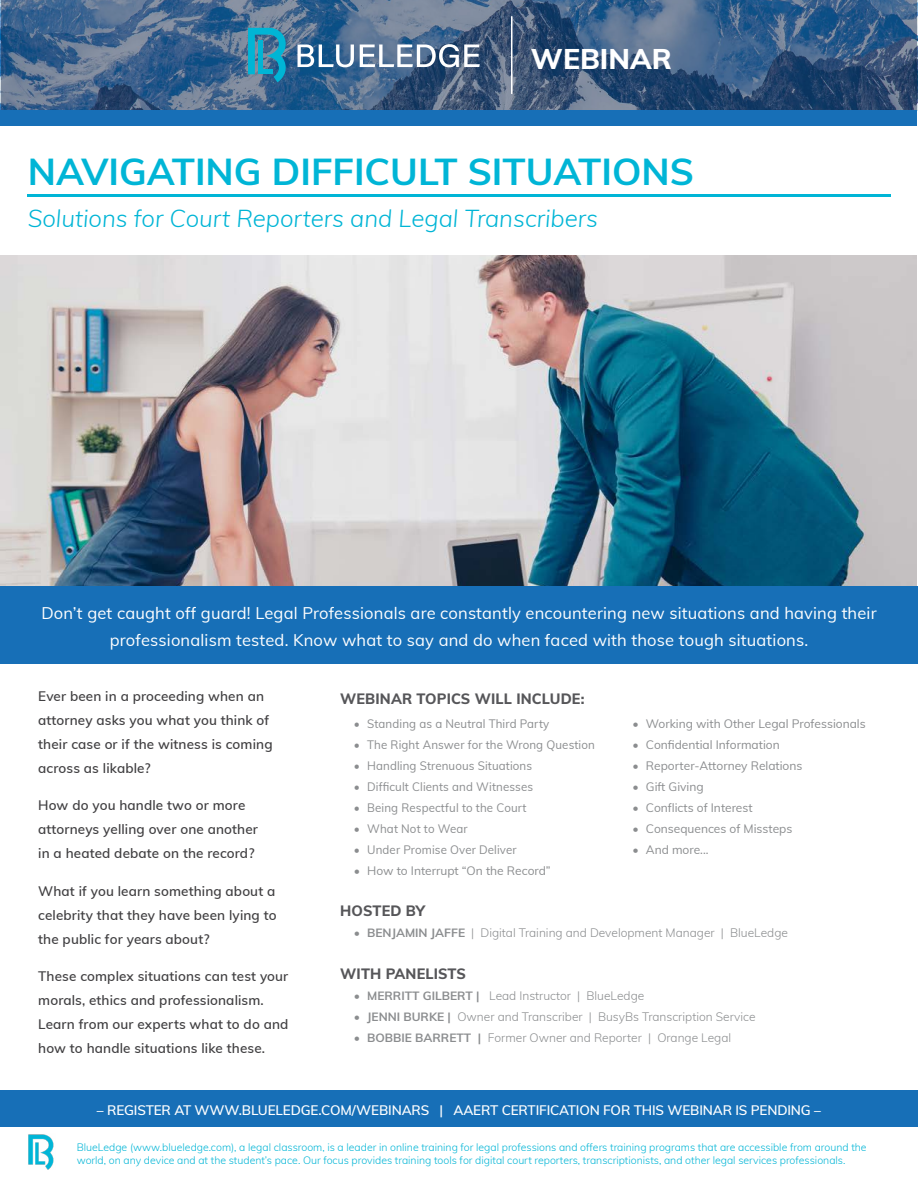
<style>
.page{position:relative;width:918px;height:1188px;background:#fff}
.page>*{position:absolute;margin:0;border:0;box-sizing:border-box;transform-origin:0 0}
.t1{font:700 37.5px "Muli";color:#00b5d6}
.t2{font:800 28.5px "Muli";color:#fff}
.t3{font:italic 300 24px "Muli";color:#00b5d6}
.t4{font:16.5px/27px "Muli";letter-spacing:.01em;color:#fff;text-align:center}
.t5{font:800 15px "Muli";letter-spacing:.01em;color:#565659;scale:.96 1}
.t6{font:600 13.5px/24px "Muli";letter-spacing:.01em;color:#414042}
.t7{font:600 13.5px "Muli";letter-spacing:-.01em;color:#fff}
.t8{font:300 12px "Muli";color:#8b8d8f}
.t9{font:12px "Muli";color:#8b8d8f;scale:.96 1}
.t10{font:12px "Muli";color:#8b8d8f}
.t11{font:300 10.5px/12.6px "Muli";color:#00b5d6}
.s1{font-weight:700}
</style>
<div class="page">
<svg style="left:1px;top:0;width:916px;height:110px;background:#416186"></svg>
<div style="left:0;top:111px;width:917px;height:15px;background:#176fb7"></div>
<svg style="left:248px;top:28px;width:38px;height:54px;background:#2894b4"></svg>
<svg style="left:298px;top:45px;width:56px;height:22px"></svg>
<svg style="left:360px;top:44px;width:120px;height:23px"></svg>
<hr style="left:511px;top:16px;width:1px;height:78px;background:#fff">
<hr style="left:28px;top:195px;width:863px;height:2px;background:#00b5d6">
<img style="left:28px;top:1134px;width:26px;height:36px">
<img style="left:0;top:255px;width:917px;height:332px">
<div style="left:0;top:587px;width:918px;height:77px;background:#176fb7"></div>
<div style="left:0;top:1091px;width:918px;height:36px;background:#176fb7"></div>
<h2 class="t2" style="left:531px;top:38px;width:142px">WEBINAR</h2>
<h1 class="t1" style="left:28px;top:144px;width:668px">NAVIGATING DIFFICULT SITUATIONS</h1>
<h3 class="t3" style="left:28px;top:201px;width:572px">Solutions for Court Reporters and Legal Transcribers</h3>
<p class="t4" style="left:41px;top:599px;width:837px">Don’t get caught off guard! Legal Professionals are constantly encountering new situations and having their professionalism tested. Know what to say and do when faced with those tough situations.</p>
<p class="t6" style="left:38px;top:683px;width:236px">Ever been in a proceeding when an attorney asks you what you think of their case or if the witness is coming across as likable?</p>
<p class="t6" style="left:38px;top:793px;width:221px">How do you handle two or more attorneys yelling over one another in a heated debate on the record?</p>
<p class="t6" style="left:38px;top:878px;width:240px;text-align:justify">What if you learn something about a celebrity that they have been lying to the public for years about?</p>
<p class="t6" style="left:38px;top:964px;width:252px">These complex situations can test your morals, ethics and professionalism.<br>Learn from our experts what to do and how to handle situations like these.</p>
<p class="t5" style="left:340px;top:687px;width:256px">WEBINAR TOPICS WILL INCLUDE:</p>
<p class="t9" style="left:354px;top:715px;width:205px">• Standing as a Neutral Third Party</p>
<p class="t9" style="left:354px;top:736px;width:253px">• The Right Answer for the Wrong Question</p>
<p class="t9" style="left:354px;top:757px;width:187px">• Handling Strenuous Situations</p>
<p class="t9" style="left:354px;top:778px;width:188px">• Difficult Clients and Witnesses</p>
<p class="t9" style="left:354px;top:799px;width:182px">• Being Respectful to the Court</p>
<p class="t9" style="left:354px;top:820px;width:120px">• What Not to Wear</p>
<p class="t9" style="left:354px;top:841px;width:171px">• Under Promise Over Deliver</p>
<p class="t10" style="left:354px;top:862px;width:199px">• How to Interrupt “On the Record”</p>
<p class="t10" style="left:632px;top:715px;width:235px">• Working with Other Legal Professionals</p>
<p class="t10" style="left:632px;top:736px;width:149px">• Confidential Information</p>
<p class="t10" style="left:632px;top:757px;width:172px">• Reporter-Attorney Relations</p>
<p class="t10" style="left:632px;top:778px;width:73px">• Gift Giving</p>
<p class="t10" style="left:632px;top:799px;width:122px">• Conflicts of Interest</p>
<p class="t10" style="left:632px;top:820px;width:161px">• Consequences of Missteps</p>
<p class="t10" style="left:632px;top:841px;width:78px">• And more...</p>
<p class="t5" style="left:340px;top:900px;width:90px">HOSTED BY</p>
<p class="t8" style="left:354px;top:924px;width:436px"><span class="s1">• BENJAMIN JAFFE</span> | Digital Training and Development Manager | BlueLedge</p>
<p class="t5" style="left:340px;top:963px;width:133px">WITH PANELISTS</p>
<p class="t8" style="left:354px;top:987px;width:292px"><span class="s1">• MERRITT GILBERT |</span> Lead Instructor | BlueLedge</p>
<p class="t8" style="left:354px;top:1008px;width:404px"><span class="s1">• JENNI BURKE |</span> Owner and Transcriber | BusyBs Transcription Service</p>
<p class="t8" style="left:354px;top:1029px;width:379px"><span class="s1">• BOBBIE BARRETT |</span> Former Owner and Reporter | Orange Legal</p>
<p class="t7" style="left:97px;top:1101px;width:726px">– REGISTER AT WWW.BLUELEDGE.COM/WEBINARS | AAERT CERTIFICATION FOR THIS WEBINAR IS PENDING –</p>
<p class="t11" style="left:77px;top:1140px;width:791px">BlueLedge (www.blueledge.com), a legal classroom, is a leader in online training for legal professions and offers training programs that are accessible from around the world, on any device and at the student’s pace. Our focus provides training tools for digital court reporters, transcriptionists, and other legal services professionals.</p>
</div>
